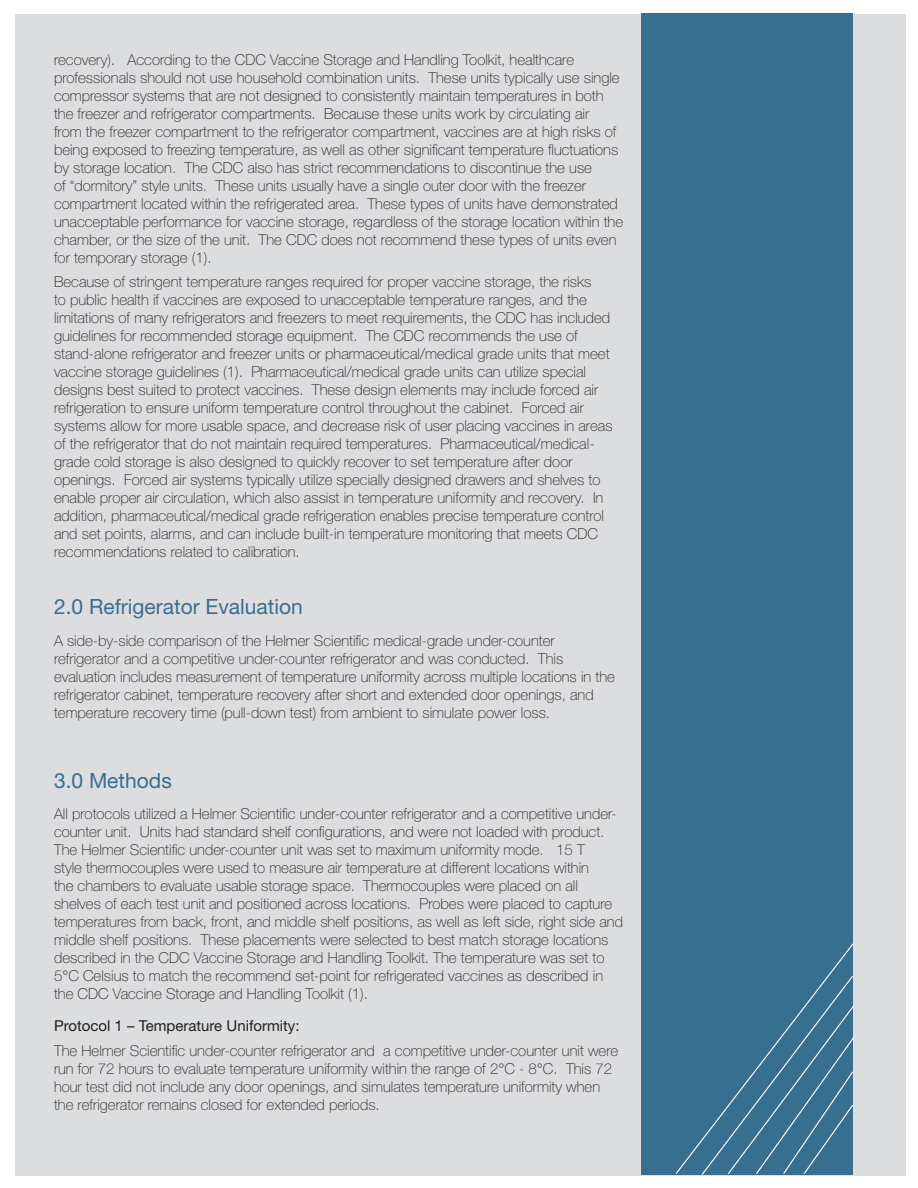
<style>
.page{position:relative;width:918px;height:1188px;background:#fff}
.page>*{position:absolute;margin:0;border:0;box-sizing:border-box;transform-origin:0 0}
.Major_Heading{font:21px "Helvetica Neue LT Std";color:#386e8f}
.Main_Body_Font{font:100 15px/18px "Helvetica Neue LT Std";color:#231f20}
.Major_Heading-2{font:100 15px/18px "Helvetica Neue LT Std";color:#231f20}
.Tertiary_Heading{font:15px "Helvetica Neue LT Std";color:#231f20}
</style>
<div class="page">
<div style="left:15px;top:15px;width:891px;height:1161px;background:#dcdddf"></div>
<div style="left:641px;top:13px;width:212px;height:1161px;background:#386e8f"></div>
<svg style="left:675px;top:943px;width:179px;height:232px"></svg>
<p class="Main_Body_Font" style="left:54px;top:50px;width:571px">recovery). According to the CDC Vaccine Storage and Handling Toolkit, healthcare professionals should not use household combination units. These units typically use single compressor systems that are not designed to consistently maintain temperatures in both the freezer and refrigerator compartments. Because these units work by circulating air<br>from the freezer compartment to the refrigerator compartment, vaccines are at high risks of being exposed to freezing temperature, as well as other significant temperature fluctuations by storage location. The CDC also has strict recommendations to discontinue the use<br>of “dormitory” style units. These units usually have a single outer door with the freezer compartment located within the refrigerated area. These types of units have demonstrated unacceptable performance for vaccine storage, regardless of the storage location within the chamber, or the size of the unit. The CDC does not recommend these types of units even for temporary storage (1).</p>
<p class="Main_Body_Font" style="left:54px;top:273px;width:560px">Because of stringent temperature ranges required for proper vaccine storage, the risks<br>to public health if vaccines are exposed to unacceptable temperature ranges, and the limitations of many refrigerators and freezers to meet requirements, the CDC has included guidelines for recommended storage equipment. The CDC recommends the use of stand-alone refrigerator and freezer units or pharmaceutical/medical grade units that meet vaccine storage guidelines (1). Pharmaceutical/medical grade units can utilize special designs best suited to protect vaccines. These design elements may include forced air refrigeration to ensure uniform temperature control throughout the cabinet. Forced air systems allow for more usable space, and decrease risk of user placing vaccines in areas of the refrigerator that do not maintain required temperatures. Pharmaceutical/medical&shy;grade cold storage is also designed to quickly recover to set temperature after door openings. Forced air systems typically utilize specially designed drawers and shelves to enable proper air circulation, which also assist in temperature uniformity and recovery. In addition, pharmaceutical/medical grade refrigeration enables precise temperature control and set points, alarms, and can include built-in temperature monitoring that meets CDC recommendations related to calibration.</p>
<p class="Major_Heading" style="left:54px;top:594px;width:250px">2.0 Refrigerator Evaluation</p>
<p class="Major_Heading-2" style="left:54px;top:631px;width:562px">A side-by-side comparison of the Helmer Scientific medical-grade under-counter refrigerator and a competitive under-counter refrigerator and was conducted. This evaluation includes measurement of temperature uniformity across multiple locations in the refrigerator cabinet, temperature recovery after short and extended door openings, and temperature recovery time (pull-down test) from ambient to simulate power loss.</p>
<p class="Major_Heading" style="left:54px;top:768px;width:119px">3.0 Methods</p>
<p class="Main_Body_Font" style="left:54px;top:805px;width:571px">All protocols utilized a Helmer Scientific under-counter refrigerator and a competitive under&shy;counter unit. Units had standard shelf configurations, and were not loaded with product.<br>The Helmer Scientific under-counter unit was set to maximum uniformity mode. 15 T<br>style thermocouples were used to measure air temperature at different locations within<br>the chambers to evaluate usable storage space. Thermocouples were placed on all shelves of each test unit and positioned across locations. Probes were placed to capture temperatures from back, front, and middle shelf positions, as well as left side, right side and middle shelf positions. These placements were selected to best match storage locations described in the CDC Vaccine Storage and Handling Toolkit. The temperature was set to 5°C Celsius to match the recommend set-point for refrigerated vaccines as described in the CDC Vaccine Storage and Handling Toolkit (1).</p>
<p class="Tertiary_Heading" style="left:54px;top:1017px;width:247px">Protocol 1 – Temperature Uniformity:</p>
<p class="Main_Body_Font" style="left:54px;top:1041px;width:566px">The Helmer Scientific under-counter refrigerator and a competitive under-counter unit were run for 72 hours to evaluate temperature uniformity within the range of 2°C - 8°C. This 72 hour test did not include any door openings, and simulates temperature uniformity when the refrigerator remains closed for extended periods.</p>
</div>
